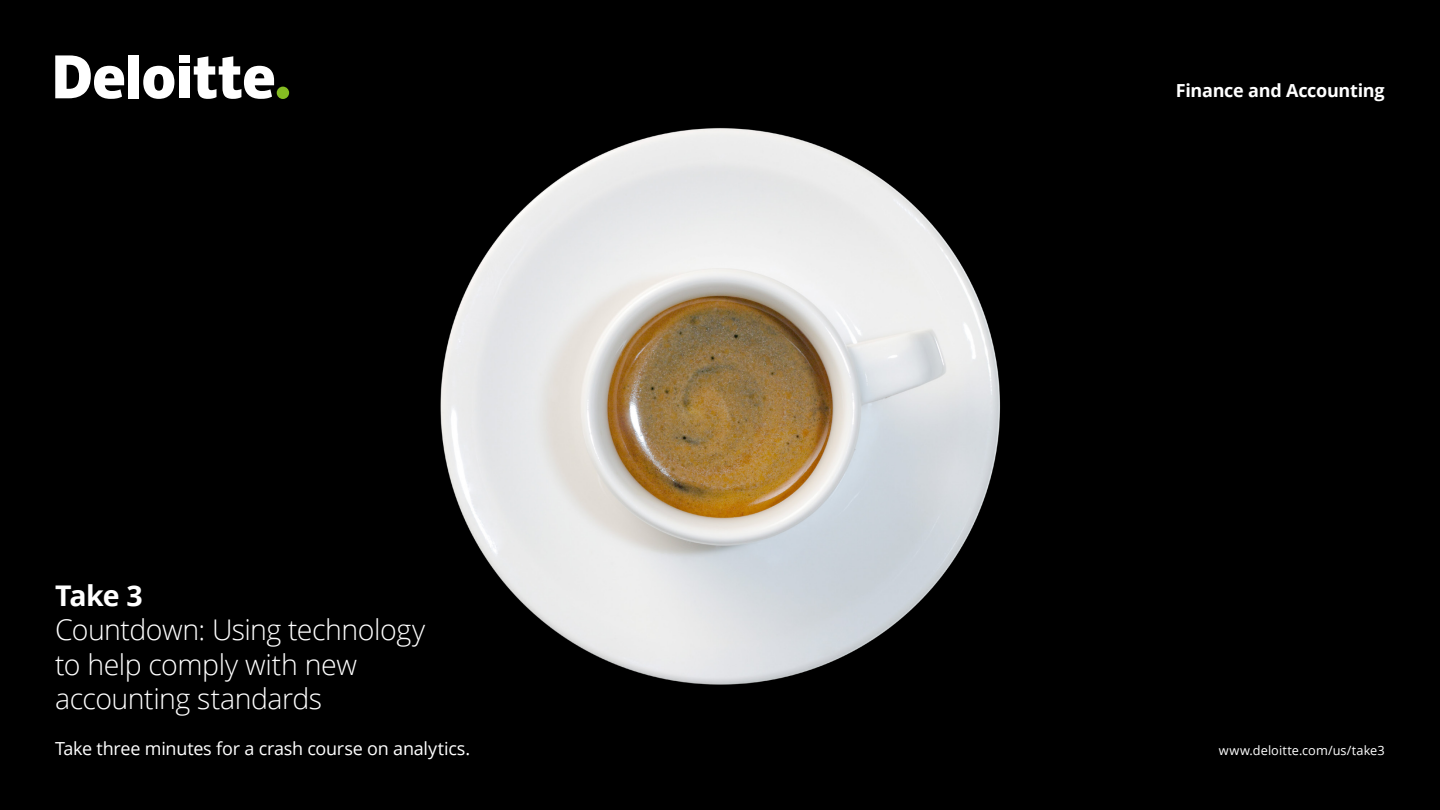
<style>
.page{position:relative;width:1440px;height:810px;background:#fff}
.page>*{position:absolute;margin:0;border:0;box-sizing:border-box;transform-origin:0 0}
.t1{font:300 28.5px/34.5px "Open Sans";letter-spacing:-.015em;color:#fff}
.t2{font:700 28.5px "Open Sans";color:#fff}
.t3{font:18px "Open Sans";letter-spacing:-.015em;color:#fff}
.t4{font:700 18px "Open Sans";letter-spacing:-.015em;color:#fff}
.t5{font:12.75px "Open Sans";letter-spacing:.005em;color:#fff}
</style>
<div class="page">
<div style="left:3px;top:3px;width:1434px;height:804px;background:#000"></div>
<div style="left:277px;top:87px;width:12px;height:12px;background:#85bc22;border-radius:50%"></div>
<div style="left:128px;top:55px;width:11px;height:43px;background:#fff"></div>
<svg style="left:143px;top:66px;width:31px;height:33px"></svg>
<div style="left:179px;top:66px;width:10px;height:32px;background:#fff"></div>
<div style="left:179px;top:55px;width:10px;height:7px;background:#fff"></div>
<svg style="left:194px;top:56px;width:80px;height:43px"></svg>
<svg style="left:55px;top:55px;width:69px;height:44px"></svg>
<img style="left:376px;top:76px;width:687px;height:658px">
<p class="t4" style="left:1176px;top:78px;width:210px">Finance and Accounting</p>
<p class="t2" style="left:55px;top:575px;width:89px">Take 3</p>
<p class="t1" style="left:55px;top:612px;width:372px">Countdown: Using technology to help comply with new accounting standards</p>
<p class="t3" style="left:55px;top:736px;width:416px">Take three minutes for a crash course on analytics.</p>
<p class="t5" style="left:1219px;top:741px;width:167px">www.deloitte.com/us/take3</p>
</div>
